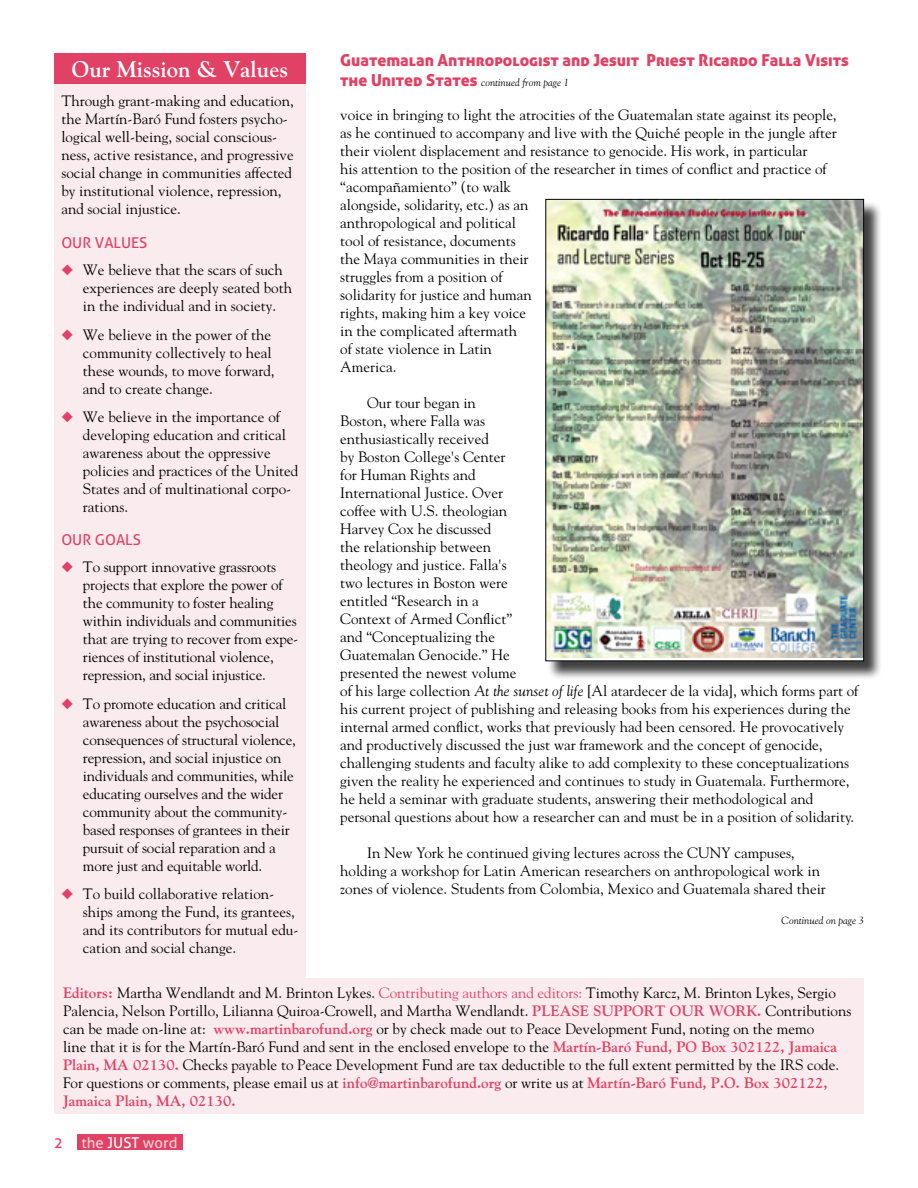
<style>
.page{position:relative;width:918px;height:1188px;background:#fff}
.page>*{position:absolute;margin:0;border:0;box-sizing:border-box;transform-origin:0 0}
.t1{font:700 22.5px "Goudy";color:#fff}
.t2{font:16.5px "Aller Display";color:#e14164}
.t3{font:15px/18px "Goudy";color:#000}
.t4{font:15px "Aller";color:#e14164}
.t5{font:15px "Aller";color:#f4d0d4}
.t6{font:italic 10.5px "Goudy";color:#000}
.s1{color:#e14164}
.s2{font-family:"Aller Display";font-style:normal;font-size:16.5px;color:#e14164}
.s3{font-style:italic}
.s4{font-weight:700;color:#e14164}
.s5{color:#fff}
</style>
<div class="page">
<div style="left:77px;top:1134px;width:106px;height:16px;background:#e14164"></div>
<div style="left:54px;top:978px;width:810px;height:136px;background:#faecee"></div>
<div style="left:54px;top:62px;width:252px;height:916px;background:#faecee"></div>
<div style="left:54px;top:54px;width:252px;height:30px;background:#e14164"></div>
<div style="left:548px;top:202px;width:334px;height:478px;background:#000;opacity:.75"></div>
<img style="left:547px;top:201px;width:315px;height:457px">
<div style="left:545px;top:199px;width:319px;height:462px;border:1px solid #000"></div>
<h1 class="t1" style="left:72px;top:56px;width:218px">Our Mission &amp; Values</h1>
<p class="t3" style="left:61px;top:91px;width:234px">Through grant-making and education, the Martín-Baró Fund fosters psycho&shy;logical well-being, social conscious&shy;ness, active resistance, and progressive social change in communities affected by institutional violence, repression, and social injustice.</p>
<p class="t4" style="left:61px;top:234px;width:87px">OUR VALUES</p>
<p class="t3" style="left:83px;top:261px;width:211px;text-indent:-22px"><span class="s1">◆</span> We believe that the scars of such experiences are deeply seated both in the individual and in society.</p>
<p class="t3" style="left:83px;top:325px;width:193px;text-indent:-22px"><span class="s1">◆</span> We believe in the power of the community collectively to heal these wounds, to move forward, and to create change.</p>
<p class="t3" style="left:83px;top:408px;width:217px;text-indent:-22px"><span class="s1">◆</span> We believe in the importance of developing education and critical awareness about the oppressive policies and practices of the United<br>States and of multinational corpo&shy;rations.</p>
<p class="t4" style="left:61px;top:531px;width:81px">OUR GOALS</p>
<p class="t3" style="left:83px;top:558px;width:217px;text-indent:-22px"><span class="s1">◆</span> To support innovative grassroots projects that explore the power of the community to foster healing within individuals and communities that are trying to recover from expe&shy;riences of institutional violence, repression, and social injustice.</p>
<p class="t3" style="left:83px;top:694px;width:215px;text-indent:-22px"><span class="s1">◆</span> To promote education and critical awareness about the psychosocial consequences of structural violence, repression, and social injustice on individuals and communities, while educating ourselves and the wider community about the community&shy;based responses of grantees in their pursuit of social reparation and a more just and equitable world.</p>
<p class="t3" style="left:83px;top:885px;width:217px;text-indent:-22px"><span class="s1">◆</span> To build collaborative relation&shy;ships among the Fund, its grantees, and its contributors for mutual edu&shy;cation and social change.</p>
<p class="t2" style="left:340px;top:49px;width:510px">Guatemalan Anthropologist and Jesuit Priest Ricardo Falla Visits</p>
<p class="t6" style="left:340px;top:76px;width:230px"><span class="s2">the United States</span> continued from page 1</p>
<p class="t3" style="left:340px;top:105px;width:498px">voice in bringing to light the atrocities of the Guatemalan state against its people, as he continued to accompany and live with the Quiché people in the jungle after their violent displacement and resistance to genocide. His work, in particular<br>his attention to the position of the researcher in times of conflict and practice of “acompañamiento” (to walk<br>alongside, solidarity, etc.) as an<br>anthropological and political<br>tool of resistance, documents<br>the Maya communities in their<br>struggles from a position of<br>solidarity for justice and human<br>rights, making him a key voice<br>in the complicated aftermath<br>of state violence in Latin<br>America.</p>
<p class="t3" style="left:340px;top:393px;width:520px;text-indent:27px">Our tour began in<br>Boston, where Falla was<br>enthusiastically received<br>by Boston College's Center<br>for Human Rights and<br>International Justice. Over<br>coffee with U.S. theologian<br>Harvey Cox he discussed<br>the relationship between<br>theology and justice. Falla's<br>two lectures in Boston were<br>entitled “Research in a<br>Context of Armed Conflict”<br>and “Conceptualizing the<br>Guatemalan Genocide.” He<br>presented the newest volume<br>of his large collection <span class="s3">At the sunset of life</span> [Al atardecer de la vida], which forms part of his current project of publishing and releasing books from his experiences during the internal armed conflict, works that previously had been censored. He provocatively and productively discussed the just war framework and the concept of genocide, challenging students and faculty alike to add complexity to these conceptualizations given the reality he experienced and continues to study in Guatemala. Furthermore, he held a seminar with graduate students, answering their methodological and personal questions about how a researcher can and must be in a position of solidarity.</p>
<p class="t3" style="left:340px;top:843px;width:487px;text-align:center">In New York he continued giving lectures across the CUNY campuses,<br>holding a workshop for Latin American researchers on anthropological work in zones of violence. Students from Colombia, Mexico and Guatemala shared their</p>
<p class="t6" style="left:781px;top:914px;width:84px">Continued on page 3</p>
<p class="t3" style="left:63px;top:983px;width:790px"><span class="s4">Editors:</span> Martha Wendlandt and M. Brinton Lykes. <span class="s1">Contributing authors and editors:</span> Timothy Karcz, M. Brinton Lykes, Sergio Palencia, Nelson Portillo, Lilianna Quiroa-Crowell, and Martha Wendlandt. <span class="s4">PLEASE SUPPORT OUR WORK.</span> Contributions can be made on-line at: <span class="s4">www.martinbarofund.org</span> or by check made out to Peace Development Fund, noting on the memo<br>line that it is for the Martín-Baró Fund and sent in the enclosed envelope to the <span class="s4">Martín-Baró Fund, PO Box 302122, Jamaica Plain, MA 02130.</span> Checks payable to Peace Development Fund are tax deductible to the full extent permitted by the IRS code.<br>For questions or comments, please email us at <span class="s4">info@martinbarofund.org</span> or write us at <span class="s4">Martín-Baró Fund, P.O. Box 302122, Jamaica Plain, MA, 02130.</span></p>
<p class="t5" style="left:54px;top:1133px;width:125px"><span class="s1">2</span> the <span class="s5">JUST</span> word</p>
</div>
